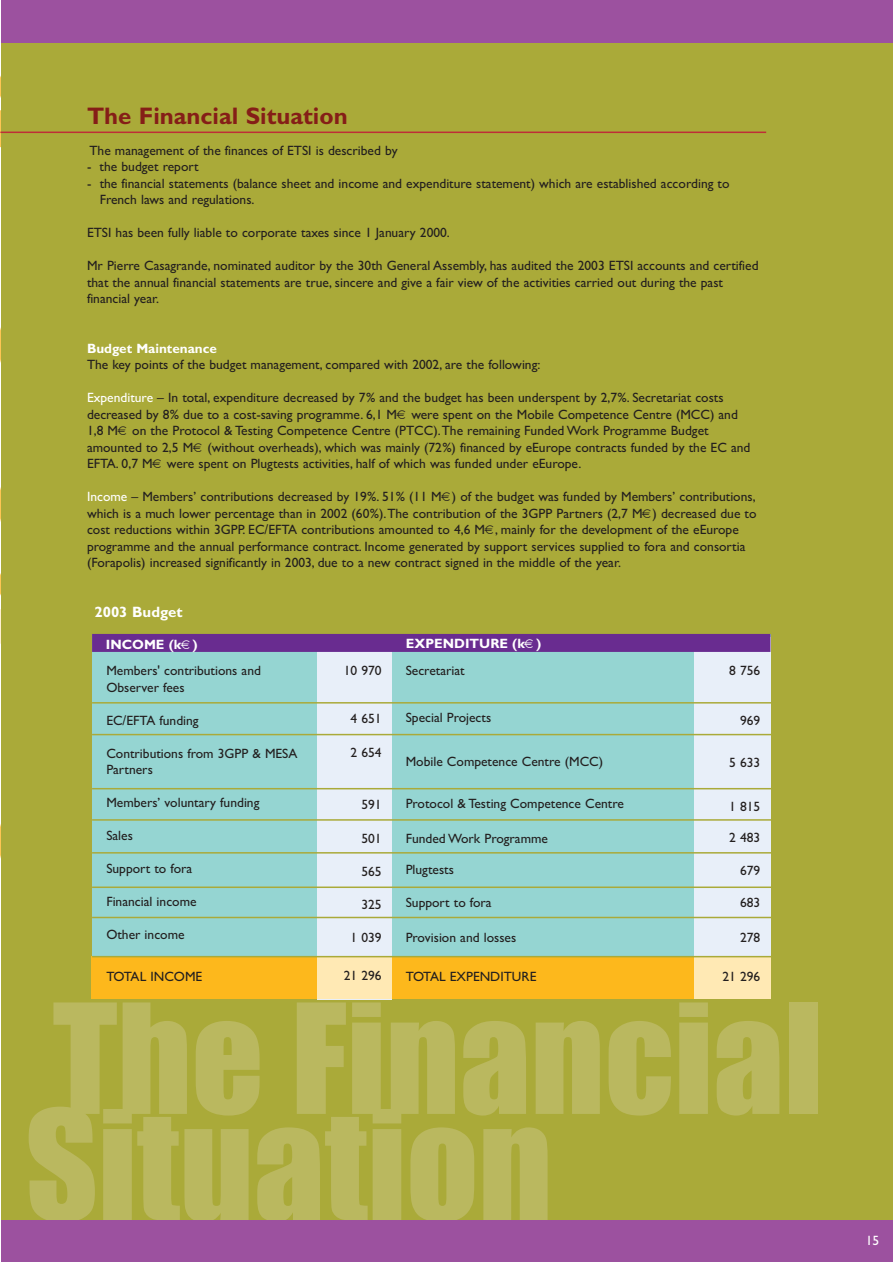
<style>
.page{position:relative;width:893px;height:1263px;background:#fff}
.page>*{position:absolute;margin:0;border:0;box-sizing:border-box;transform-origin:0 0}
.t1{font:141px/106.5px "Impact";color:#bab85f}
.t2{font:700 24px "Gill Sans";color:#851e17}
.t3{font:700 15px "Gill Sans";color:#fff}
.t4{font:13.5px/16.5px "Gill Sans";color:#231f1f}
.t5{font:700 13.5px "Gill Sans";color:#fff}
.t6{font:13.5px "Gill Sans";color:#fff}
.s1{color:#fff}
.s2{font-family:"Gadget"}
.s3{font-family:"Gadget";font-weight:400}
</style>
<div class="page">
<div style="left:1px;top:43px;width:891px;height:1183px;background:#aaaa39"></div>
<div style="left:1px;top:0;width:891px;height:43px;background:#9c519f"></div>
<hr style="left:1px;top:132px;width:765px;height:1px;background:#be2e37">
<div style="left:1px;top:1220px;width:891px;height:42px;background:#9c519f"></div>
<div style="left:92px;top:634px;width:678px;height:365px;background:#95d5d2"></div>
<div style="left:91px;top:957px;width:226px;height:42px;background:#fdb81c"></div>
<div style="left:392px;top:957px;width:303px;height:42px;background:#fdb81c"></div>
<div style="left:317px;top:634px;width:75px;height:365px;background:#e8eff9"></div>
<div style="left:693px;top:637px;width:77px;height:362px;background:#e8eff9"></div>
<div style="left:693px;top:957px;width:77px;height:42px;background:#ffe9b4"></div>
<div style="left:317px;top:957px;width:75px;height:42px;background:#ffe9b4"></div>
<div style="left:92px;top:634px;width:678px;height:18px;background:#692c90"></div>
<hr style="left:92px;top:702px;width:685px;height:2px;background:#aaaa39">
<hr style="left:92px;top:734px;width:683px;height:1px;background:#aaaa39">
<hr style="left:92px;top:788px;width:687px;height:1px;background:#aaaa39">
<hr style="left:92px;top:819px;width:683px;height:2px;background:#aaaa39">
<hr style="left:92px;top:852px;width:683px;height:2px;background:#aaaa39">
<hr style="left:92px;top:887px;width:682px;height:1px;background:#aaaa39">
<hr style="left:92px;top:917px;width:683px;height:1px;background:#aaaa39">
<hr style="left:92px;top:956px;width:685px;height:1px;background:#aaaa39">
<h2 class="t2" style="left:87px;top:108px;width:262px">The Financial Situation</h2>
<p class="t4" style="left:89px;top:143px;width:310px">The management of the finances of ETSI is described by</p>
<p class="t4" style="left:87px;top:160px;width:113px">- the budget report</p>
<p class="t4" style="left:100px;top:176px;width:631px;text-indent:-13px">- the financial statements (balance sheet and income and expenditure statement) which are established according to<br>French laws and regulations.</p>
<p class="t4" style="left:87px;top:226px;width:364px">ETSI has been fully liable to corporate taxes since 1 January 2000.</p>
<p class="t4" style="left:87px;top:259px;width:673px">Mr Pierre Casagrande, nominated auditor by the 30th General Assembly, has audited the 2003 ETSI accounts and certified that the annual financial statements are true, sincere and give a fair view of the activities carried out during the past financial year.</p>
<p class="t5" style="left:87px;top:343px;width:131px">Budget Maintenance</p>
<p class="t4" style="left:87px;top:358px;width:455px">The key points of the budget management, compared with 2002, are the following:</p>
<p class="t4" style="left:87px;top:391px;width:665px"><span class="s1">Expenditure</span> – In total, expenditure decreased by 7% and the budget has been underspent by 2,7%. Secretariat costs decreased by 8% due to a cost-saving programme. 6,1 M<span class="s2">€</span> were spent on the Mobile Competence Centre (MCC) and 1,8 M<span class="s2">€</span> on the Protocol &amp; Testing Competence Centre (PTCC).The remaining Funded Work Programme Budget amounted to 2,5 M<span class="s2">€</span> (without overheads), which was mainly (72%) financed by eEurope contracts funded by the EC and EFTA. 0,7 M<span class="s2">€</span> were spent on Plugtests activities, half of which was funded under eEurope.</p>
<p class="t4" style="left:87px;top:490px;width:671px"><span class="s1">Income</span> – Members’ contributions decreased by 19%. 51% (11 M<span class="s2">€</span>) of the budget was funded by Members’ contributions, which is a much lower percentage than in 2002 (60%).The contribution of the 3GPP Partners (2,7 M<span class="s2">€</span>) decreased due to cost reductions within 3GPP. EC/EFTA contributions amounted to 4,6 M<span class="s2">€</span>, mainly for the development of the eEurope programme and the annual performance contract. Income generated by support services supplied to fora and consortia (Forapolis) increased significantly in 2003, due to a new contract signed in the middle of the year.</p>
<p class="t3" style="left:94px;top:607px;width:89px">2003 Budget</p>
<p class="t5" style="left:106px;top:639px;width:93px">INCOME (k<span class="s3">€</span>)</p>
<p class="t4" style="left:106px;top:664px;width:156px">Members' contributions and<br>Observer fees</p>
<p class="t4" style="left:106px;top:713px;width:94px">EC/EFTA funding</p>
<p class="t4" style="left:106px;top:746px;width:193px">Contributions from 3GPP &amp; MESA<br>Partners</p>
<p class="t4" style="left:106px;top:796px;width:155px">Members’ voluntary funding</p>
<p class="t4" style="left:106px;top:829px;width:28px">Sales</p>
<p class="t4" style="left:106px;top:862px;width:87px">Support to fora</p>
<p class="t4" style="left:106px;top:895px;width:92px">Financial income</p>
<p class="t4" style="left:106px;top:928px;width:80px">Other income</p>
<p class="t4" style="left:106px;top:970px;width:97px">TOTAL INCOME</p>
<p class="t4" style="left:344px;top:664px;width:39px">10 970</p>
<p class="t4" style="left:350px;top:712px;width:33px">4 651</p>
<p class="t4" style="left:350px;top:745px;width:33px">2 654</p>
<p class="t4" style="left:361px;top:798px;width:22px">591</p>
<p class="t4" style="left:361px;top:831px;width:22px">501</p>
<p class="t4" style="left:361px;top:865px;width:22px">565</p>
<p class="t4" style="left:361px;top:898px;width:22px">325</p>
<p class="t4" style="left:350px;top:931px;width:33px">1 039</p>
<p class="t4" style="left:344px;top:969px;width:39px">21 296</p>
<p class="t5" style="left:406px;top:638px;width:137px">EXPENDITURE (k<span class="s3">€</span>)</p>
<p class="t4" style="left:406px;top:664px;width:60px">Secretariat</p>
<p class="t4" style="left:406px;top:711px;width:87px">Special Projects</p>
<p class="t4" style="left:406px;top:754px;width:199px">Mobile Competence Centre (MCC)</p>
<p class="t4" style="left:406px;top:797px;width:220px">Protocol &amp; Testing Competence Centre</p>
<p class="t4" style="left:406px;top:831px;width:144px">Funded Work Programme</p>
<p class="t4" style="left:406px;top:863px;width:50px">Plugtests</p>
<p class="t4" style="left:406px;top:896px;width:87px">Support to fora</p>
<p class="t4" style="left:406px;top:931px;width:112px">Provision and losses</p>
<p class="t4" style="left:406px;top:970px;width:132px">TOTAL EXPENDITURE</p>
<p class="t4" style="left:729px;top:664px;width:33px">8 756</p>
<p class="t4" style="left:740px;top:714px;width:22px">969</p>
<p class="t4" style="left:729px;top:756px;width:33px">5 633</p>
<p class="t4" style="left:729px;top:799px;width:33px">1 815</p>
<p class="t4" style="left:729px;top:831px;width:33px">2 483</p>
<p class="t4" style="left:740px;top:864px;width:22px">679</p>
<p class="t4" style="left:740px;top:896px;width:22px">683</p>
<p class="t4" style="left:740px;top:930px;width:22px">278</p>
<p class="t4" style="left:722px;top:969px;width:39px">21 296</p>
<h1 class="t1" style="left:25px;top:1016px;width:799px">The Financial<br>Situation</h1>
<p class="t6" style="left:865px;top:1235px;width:15px">15</p>
</div>
